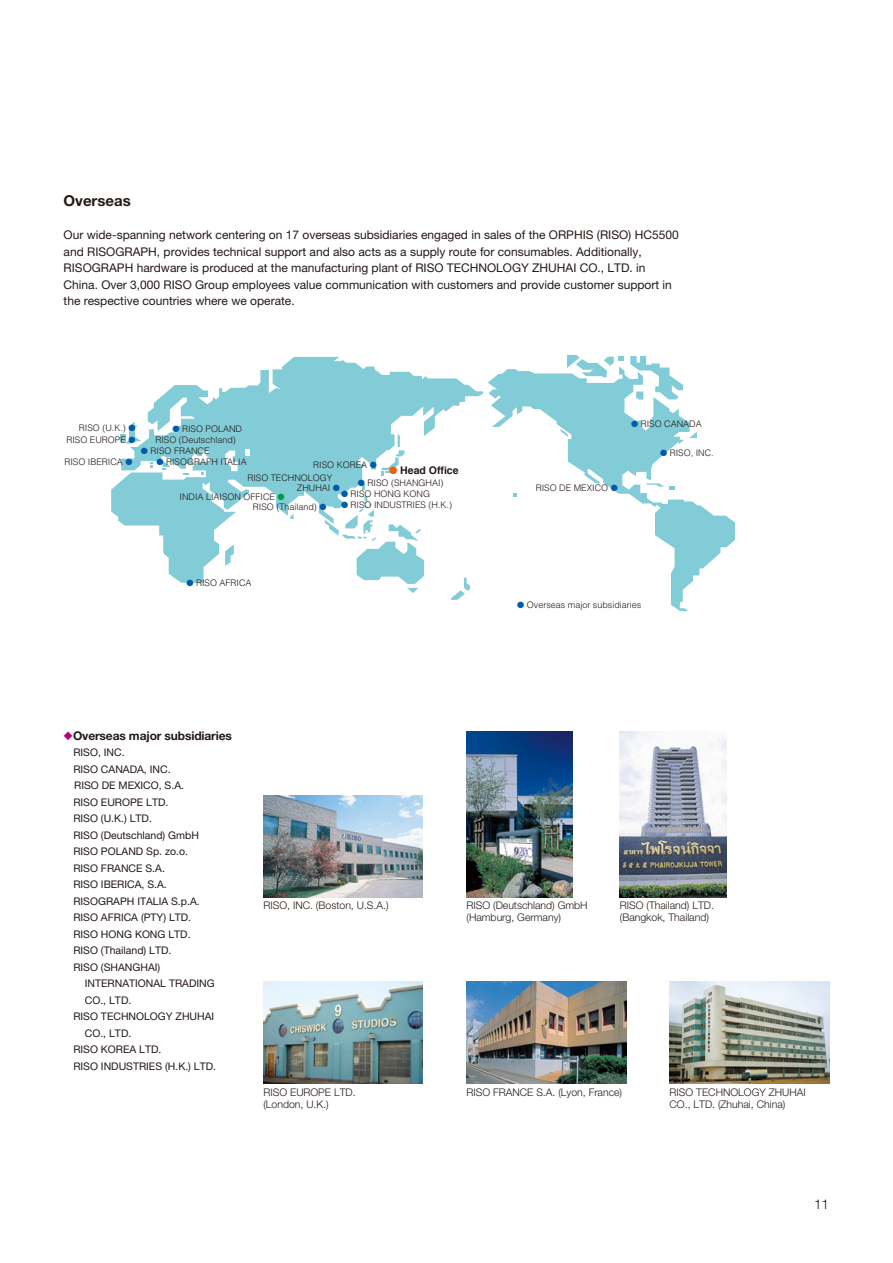
<style>
.page{position:relative;width:893px;height:1263px;background:#fff}
.page>*{position:absolute;margin:0;border:0;box-sizing:border-box;transform-origin:0 0}
.t1{font:700 15px "Helvetica Neue";color:#231916}
.t2{font:300 13.5px "Helvetica Neue";color:#231916}
.t3{font:12px/16.5px "Helvetica Neue";color:#231916}
.t4{font:700 12px "Helvetica Neue";letter-spacing:-.01em;color:#231916}
.t5{font:10.5px/16.5px "Helvetica Neue";color:#231916}
.t6{font:300 10.5px/12px "Helvetica Neue";color:#231916}
.t7{font:700 10.5px "Helvetica";color:#231916}
.t8{font:300 9px/12px "Helvetica";color:#231916;text-align:right}
.s1{color:#005bac}
.s2{color:#eb6101}
.s3{color:#094}
.s4{color:#b60081}
</style>
<div class="page">
<img style="left:263px;top:795px;width:160px;height:102px">
<img style="left:263px;top:981px;width:160px;height:102px">
<img style="left:466px;top:981px;width:160px;height:102px">
<img style="left:669px;top:981px;width:160px;height:102px">
<svg style="left:111px;top:357px;width:372px;height:226px"></svg>
<svg style="left:125px;top:422px;width:15px;height:21px"></svg>
<div style="left:120px;top:434px;width:5px;height:8px;background:#82ccd7"></div>
<svg style="left:150px;top:462px;width:3px;height:5px"></svg>
<svg style="left:246px;top:449px;width:4px;height:7px"></svg>
<svg style="left:225px;top:451px;width:13px;height:20px"></svg>
<svg style="left:225px;top:544px;width:9px;height:22px"></svg>
<svg style="left:290px;top:514px;width:4px;height:5px"></svg>
<svg style="left:381px;top:434px;width:23px;height:42px"></svg>
<svg style="left:325px;top:496px;width:99px;height:97px"></svg>
<svg style="left:451px;top:578px;width:19px;height:22px"></svg>
<svg style="left:488px;top:369px;width:247px;height:242px"></svg>
<svg style="left:647px;top:483px;width:28px;height:6px"></svg>
<svg style="left:689px;top:432px;width:8px;height:6px"></svg>
<svg style="left:630px;top:356px;width:53px;height:44px"></svg>
<svg style="left:567px;top:355px;width:57px;height:22px"></svg>
<svg style="left:560px;top:429px;width:8px;height:8px"></svg>
<img style="left:466px;top:731px;width:107px;height:166px">
<img style="left:620px;top:732px;width:106px;height:165px">
<p class="t1" style="left:64px;top:196px;width:69px">Overseas</p>
<p class="t3" style="left:64px;top:228px;width:617px">Our wide-spanning network centering on 17 overseas subsidiaries engaged in sales of the ORPHIS (RISO) HC5500 and RISOGRAPH, provides technical support and also acts as a supply route for consumables. Additionally, RISOGRAPH hardware is produced at the manufacturing plant of RISO TECHNOLOGY ZHUHAI CO., LTD. in China. Over 3,000 RISO Group employees value communication with customers and provide customer support in the respective countries where we operate.</p>
<p class="t8" style="left:66px;top:423px;width:71px">RISO (U.K.) <span class="s1">●<br></span>RISO EUROPE <span class="s1">●</span></p>
<p class="t8" style="left:172px;top:424px;width:71px"><span class="s1">●</span> RISO POLAND</p>
<p class="t8" style="left:155px;top:435px;width:82px">RISO (Deutschland)</p>
<p class="t8" style="left:64px;top:456px;width:70px">RISO IBERICA <span class="s1">●</span></p>
<p class="t8" style="left:141px;top:445px;width:70px"><span class="s1">●</span> RISO FRANCE</p>
<p class="t8" style="left:156px;top:456px;width:92px"><span class="s1">●</span> RISOGRAPH ITALIA</p>
<p class="t8" style="left:313px;top:460px;width:65px">RISO KOREA <span class="s1">●</span></p>
<p class="t7" style="left:389px;top:465px;width:71px"><span class="s2">●</span> Head Office</p>
<p class="t8" style="left:297px;top:473px;width:45px;line-height:10.5px;text-align:left;text-indent:-49px">RISO TECHNOLOGY<br>ZHUHAI <span class="s1">●</span></p>
<p class="t8" style="left:358px;top:478px;width:87px"><span class="s1">●</span> RISO (SHANGHAI)</p>
<p class="t8" style="left:180px;top:492px;width:107px">INDIA LIAISON OFFICE <span class="s3">●</span></p>
<p class="t8" style="left:341px;top:489px;width:91px"><span class="s1">●</span> RISO HONG KONG</p>
<p class="t8" style="left:253px;top:502px;width:75px">RISO (Thailand) <span class="s1">●</span></p>
<p class="t8" style="left:341px;top:499px;width:113px"><span class="s1">●</span> RISO INDUSTRIES (H.K.)</p>
<p class="t8" style="left:186px;top:578px;width:67px"><span class="s1">●</span> RISO AFRICA</p>
<p class="t8" style="left:631px;top:418px;width:72px"><span class="s1">●</span> RISO CANADA</p>
<p class="t8" style="left:536px;top:483px;width:84px">RISO DE MEXICO <span class="s1">●</span></p>
<p class="t8" style="left:660px;top:448px;width:55px"><span class="s1">●</span> RISO, INC.</p>
<p class="t8" style="left:517px;top:600px;width:126px"><span class="s1">●</span> Overseas major subsidiaries</p>
<p class="t4" style="left:64px;top:731px;width:170px"><span class="s4">◆</span>Overseas major subsidiaries</p>
<p class="t5" style="left:73px;top:746px;width:128px">RISO, INC.<br>RISO CANADA, INC.<br>RISO DE MEXICO, S.A.<br>RISO EUROPE LTD.<br>RISO (U.K.) LTD.<br>RISO (Deutschland) GmbH<br>RISO POLAND Sp. zo.o.<br>RISO FRANCE S.A.<br>RISO IBERICA, S.A.<br>RISOGRAPH ITALIA S.p.A.<br>RISO AFRICA (PTY) LTD.<br>RISO HONG KONG LTD.<br>RISO (Thailand) LTD.<br>RISO (SHANGHAI)</p>
<p class="t5" style="left:85px;top:977px;width:131px">INTERNATIONAL TRADING</p>
<p class="t5" style="left:85px;top:993px;width:48px">CO., LTD.</p>
<p class="t5" style="left:73px;top:1010px;width:142px">RISO TECHNOLOGY ZHUHAI</p>
<p class="t5" style="left:85px;top:1026px;width:48px">CO., LTD.</p>
<p class="t5" style="left:73px;top:1043px;width:90px">RISO KOREA LTD.</p>
<p class="t5" style="left:73px;top:1059px;width:144px">RISO INDUSTRIES (H.K.) LTD.</p>
<p class="t6" style="left:263px;top:900px;width:127px">RISO, INC. (Boston, U.S.A.)</p>
<p class="t6" style="left:466px;top:900px;width:123px">RISO (Deutschland) GmbH (Hamburg, Germany)</p>
<p class="t6" style="left:620px;top:900px;width:96px">RISO (Thailand) LTD. (Bangkok, Thailand)</p>
<p class="t6" style="left:263px;top:1087px;width:94px">RISO EUROPE LTD. (London, U.K.)</p>
<p class="t6" style="left:466px;top:1087px;width:157px">RISO FRANCE S.A. (Lyon, France)</p>
<p class="t6" style="left:669px;top:1087px;width:138px">RISO TECHNOLOGY ZHUHAI<br>CO., LTD. (Zhuhai, China)</p>
<p class="t2" style="left:814px;top:1199px;width:17px">11</p>
</div>
